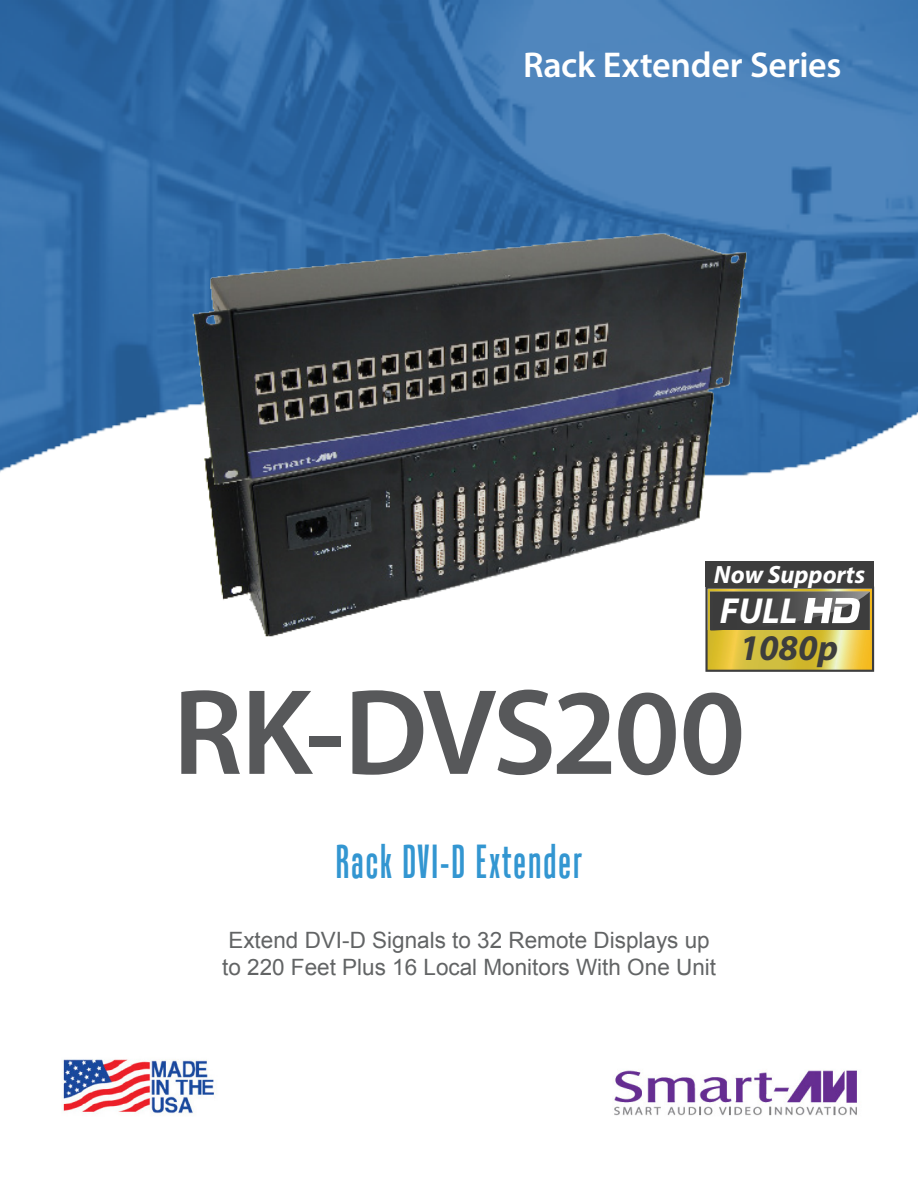
<style>
.page{position:relative;width:918px;height:1188px;background:#fff}
.page>*{position:absolute;margin:0;border:0;box-sizing:border-box;transform-origin:0 0}
.t1{font:600 123px "Myriad Pro";letter-spacing:-.03em;color:#57585a}
.t2{font:46.5px "Tandelle";letter-spacing:.05em;color:#3396d1}
.t3{font:italic 700 36.3px "Myriad Pro";color:#3d3d3d}
.t4{font:italic 700 36.3px "Myriad Pro";color:#fff}
.t5{font:600 36px "Myriad Pro";letter-spacing:-.005em;color:#fff}
.t6{font:italic 700 25.05px "Myriad Pro";color:#fff}
.t7{font:22.5px "Arial";color:#626465}
</style>
<div class="page">
<img style="left:0;top:0;width:918px;height:621px">
<img style="left:62px;top:1059px;width:795px;height:57px">
<svg style="left:808px;top:587px;width:66px;height:85px;background:#b4a76d"></svg>
<div style="left:705px;top:561px;width:169px;height:26px;background:#3d3d3d"></div>
<div style="left:273px;top:1036px;width:303px;height:115px;background:#fff"></div>
<img style="left:130px;top:19px;width:678px;height:653px">
<p class="t5" style="left:523px;top:42px;width:320px">Rack Extender Series</p>
<p class="t6" style="left:714px;top:558px;width:153px">Now Supports</p>
<h3 class="t4" style="left:720px;top:587px;width:79px">FULL</h3>
<h3 class="t3" style="left:739px;top:624px;width:100px">1080p</h3>
<p class="t1" style="left:173px;top:654px;width:574px">RK-DVS200</p>
<p class="t2" style="left:336px;top:835px;width:247px">Rack DVI-D Extender</p>
<p class="t7" style="left:228px;top:925px;width:483px">Extend DVI-D Signals to 32 Remote Displays up</p>
<p class="t7" style="left:222px;top:952px;width:495px">to 220 Feet Plus 16 Local Monitors With One Unit</p>
</div>
